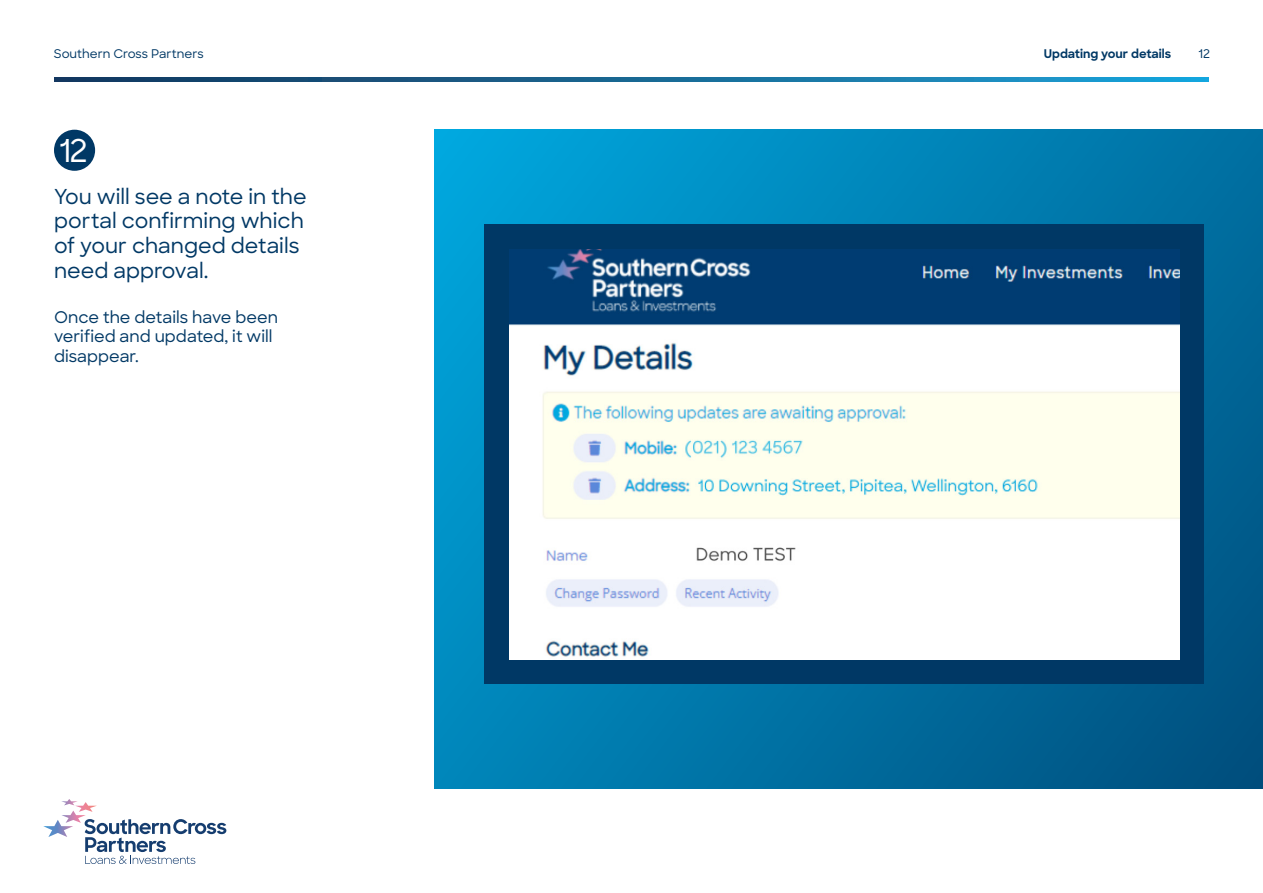
<style>
.page{position:relative;width:1263px;height:893px;background:#fff}
.page>*{position:absolute;margin:0;border:0;box-sizing:border-box;transform-origin:0 0}
.t1{font:500 31.5px "Sharp Sans";color:#fff}
.t2{font:500 20.7px/24.8px "Sharp Sans";color:#003865}
.t3{font:500 16.2px/19.4px "Sharp Sans";color:#003865}
.t4{font:500 12px "Sharp Sans";color:#003865}
.t5{font:700 12px "Sharp Sans";color:#003865}
</style>
<div class="page">
<svg style="left:434px;top:130px;width:829px;height:659px;background:#0079ac"></svg>
<div style="left:485px;top:224px;width:719px;height:459px;background:#003865"></div>
<svg style="left:54px;top:77px;width:1155px;height:4px;background:#186a97"></svg>
<svg style="left:43px;top:799px;width:183px;height:65px"></svg>
<div style="left:54px;top:130px;width:41px;height:41px;background:#003865;border-radius:50%"></div>
<img style="left:509px;top:249px;width:670px;height:410px">
<p class="t4" style="left:54px;top:45px;width:151px">Southern Cross Partners</p>
<p class="t5" style="left:1044px;top:45px;width:129px">Updating your details</p>
<p class="t4" style="left:1198px;top:45px;width:13px">12</p>
<h1 class="t1" style="left:59px;top:127px;width:30px">12</h1>
<p class="t2" style="left:54px;top:183px;width:254px">You will see a note in the portal confirming which of your changed details need approval.</p>
<p class="t3" style="left:54px;top:307px;width:225px">Once the details have been verified and updated, it will disappear.</p>
</div>
